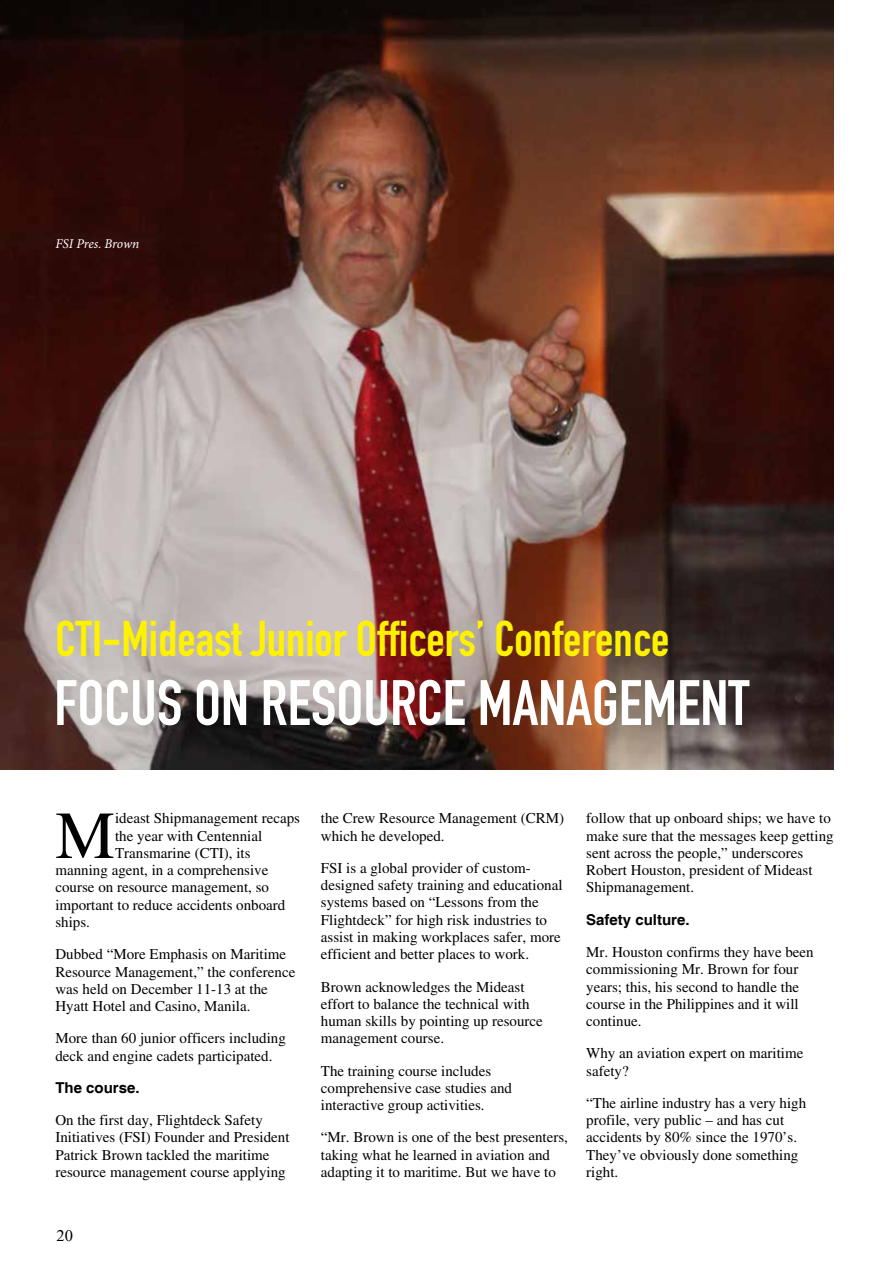
<style>
.page{position:relative;width:893px;height:1263px;background:#fff}
.page>*{position:absolute;margin:0;border:0;box-sizing:border-box;transform-origin:0 0}
.t1{font:67.05px "Times";color:#000}
.t2{font:63px "DIN Engschrift Std";color:#fff}
.t3{font:49.5px "DIN Engschrift Std";color:#fff200}
.t4{font:16.5px "Doulos SIL";color:#000}
.t5{font:15px/17.2px "Times";color:#000}
.t6{font:700 15px "Helvetica";color:#000}
.t7{font:italic 13.5px "Minion Pro";letter-spacing:-.01em;color:#fff}
</style>
<div class="page">
<img style="left:0;top:0;width:834px;height:770px">
<p class="t7" style="left:55px;top:235px;width:86px">FSI Pres. Brown</p>
<h3 class="t3" style="left:55px;top:609px;width:615px">CTI-Mideast Junior Officers’ Conference</h3>
<h2 class="t2" style="left:54px;top:666px;width:697px">FOCUS ON RESOURCE MANAGEMENT</h2>
<h1 class="t1" style="left:55px;top:798px;width:61px">M</h1>
<p class="t5" style="left:115px;top:810px;width:186px">ideast Shipmanagement recaps</p>
<p class="t5" style="left:115px;top:827px;width:149px">the year with Centennial</p>
<p class="t5" style="left:115px;top:844px;width:137px">Transmarine (CTI), its</p>
<p class="t5" style="left:55px;top:861px;width:214px">manning agent, in a comprehensive</p>
<p class="t5" style="left:55px;top:879px;width:215px">course on resource management, so</p>
<p class="t5" style="left:55px;top:896px;width:231px">important to reduce accidents onboard</p>
<p class="t5" style="left:55px;top:913px;width:36px">ships.</p>
<p class="t5" style="left:55px;top:945px;width:241px">Dubbed “More Emphasis on Maritime Resource Management,” the conference was held on December 11-13 at the Hyatt Hotel and Casino, Manila.</p>
<p class="t5" style="left:55px;top:1029px;width:232px">More than 60 junior officers including deck and engine cadets participated.</p>
<p class="t6" style="left:55px;top:1078px;width:86px">The course.</p>
<p class="t5" style="left:55px;top:1111px;width:236px">On the first day, Flightdeck Safety Initiatives (FSI) Founder and President Patrick Brown tackled the maritime resource management course applying</p>
<p class="t4" style="left:57px;top:1226px;width:18px">20</p>
<p class="t5" style="left:321px;top:810px;width:245px">the Crew Resource Management (CRM) which he developed.</p>
<p class="t5" style="left:321px;top:859px;width:243px">FSI is a global provider of custom&shy;designed safety training and educational systems based on “Lessons from the Flightdeck” for high risk industries to assist in making workplaces safer, more efficient and better places to work.</p>
<p class="t5" style="left:321px;top:978px;width:224px">Brown acknowledges the Mideast effort to balance the technical with human skills by pointing up resource management course.</p>
<p class="t5" style="left:321px;top:1062px;width:193px">The training course includes comprehensive case studies and interactive group activities.</p>
<p class="t5" style="left:321px;top:1128px;width:249px">“Mr. Brown is one of the best presenters, taking what he learned in aviation and adapting it to maritime. But we have to</p>
<p class="t5" style="left:586px;top:810px;width:249px">follow that up onboard ships; we have to make sure that the messages keep getting sent across the people,” underscores Robert Houston, president of Mideast Shipmanagement.</p>
<p class="t6" style="left:586px;top:910px;width:105px">Safety culture.</p>
<p class="t5" style="left:586px;top:943px;width:229px">Mr. Houston confirms they have been commissioning Mr. Brown for four years; this, his second to handle the course in the Philippines and it will continue.</p>
<p class="t5" style="left:586px;top:1044px;width:219px">Why an aviation expert on maritime safety?</p>
<p class="t5" style="left:586px;top:1094px;width:221px">“The airline industry has a very high profile, very public – and has cut accidents by 80% since the 1970’s.<br>They’ve obviously done something right.</p>
</div>
